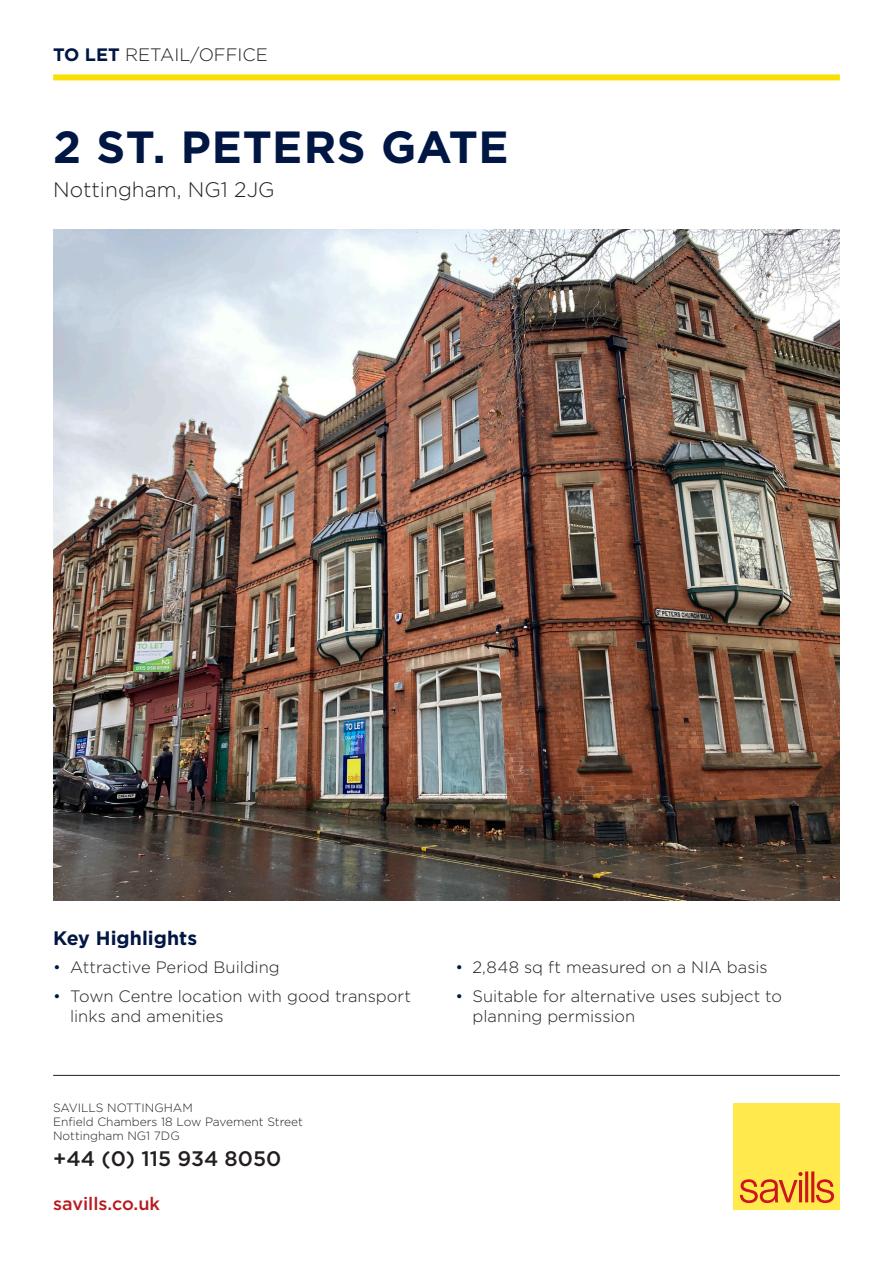
<style>
.page{position:relative;width:893px;height:1263px;background:#fff}
.page>*{position:absolute;margin:0;border:0;box-sizing:border-box;transform-origin:0 0}
.H1_-_Property_Name{font:700 45px "Gotham";letter-spacing:.015em;color:#001643}
.Property_Address{font:300 21px "Gotham";color:#231f20}
.t1{font:500 21px "Gotham";color:#231f20}
.H2_-_Highlights_header_13pt{font:700 19.5px "Gotham";color:#001643}
.Top_Header_-_Type_of_sale{font:300 18px "Gotham";color:#231f20}
.t2{font:500 18px "Gotham";color:#b8191e}
.t3{font:300 16.5px/19.8px "Gotham";color:#231f20}
.t4{font:300 12px/14.4px "Gotham";color:#231f20}
.s1{font-weight:700;color:#001643}
.s2{color:#001643}
</style>
<div class="page">
<img style="left:53px;top:229px;width:787px;height:671px">
<hr style="left:53px;top:1075px;width:787px;height:1px;background:#231f20">
<div style="left:733px;top:1103px;width:107px;height:107px;background:#ffe94d"></div>
<svg style="left:740px;top:1171px;width:94px;height:32px"></svg>
<div style="left:53px;top:74px;width:787px;height:6px;background:#fadf06"></div>
<p class="Top_Header_-_Type_of_sale" style="left:53px;top:43px;width:216px"><span class="s1">TO LET</span> RETAIL/OFFICE</p>
<p class="H1_-_Property_Name" style="left:53px;top:117px;width:457px">2 ST. PETERS GATE</p>
<p class="Property_Address" style="left:53px;top:176px;width:223px">Nottingham, NG1 2JG</p>
<p class="H2_-_Highlights_header_13pt" style="left:53px;top:925px;width:146px">Key Highlights</p>
<p class="t3" style="left:53px;top:957px;width:228px"><span class="s2">•</span> Attractive Period Building</p>
<p class="t3" style="left:70px;top:985px;width:342px;text-indent:-17px"><span class="s2">•</span> Town Centre location with good transport links and amenities</p>
<p class="t4" style="left:53px;top:1100px;width:251px">SAVILLS NOTTINGHAM<br>Enfield Chambers 18 Low Pavement Street<br>Nottingham NG1 7DG</p>
<p class="t1" style="left:53px;top:1144px;width:230px">+44 (0) 115 934 8050</p>
<p class="t2" style="left:53px;top:1192px;width:108px">savills.co.uk</p>
<p class="t3" style="left:455px;top:957px;width:314px"><span class="s2">•</span> 2,848 sq ft measured on a NIA basis</p>
<p class="t3" style="left:472px;top:985px;width:311px;text-indent:-17px"><span class="s2">•</span> Suitable for alternative uses subject to planning permission</p>
</div>
